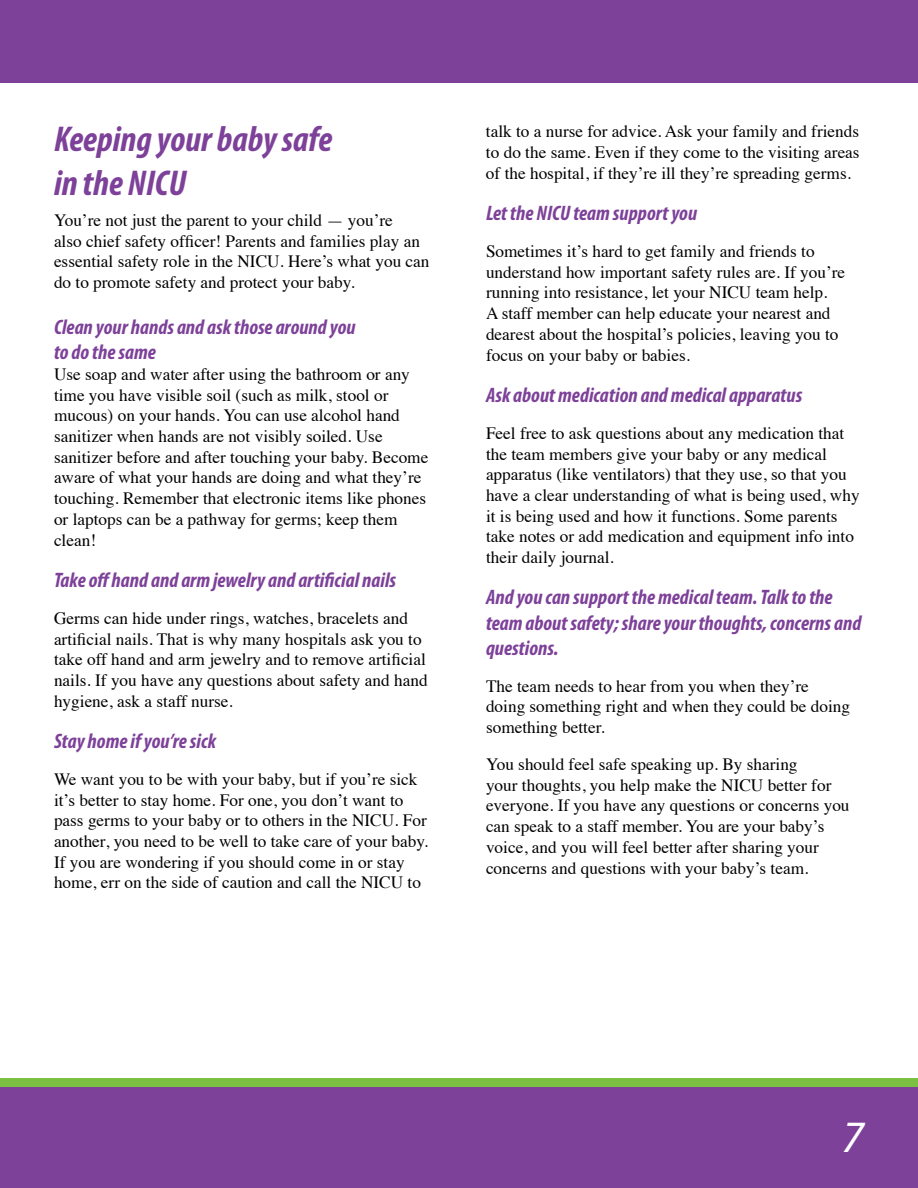
<style>
.page{position:relative;width:918px;height:1188px;background:#fff}
.page>*{position:absolute;margin:0;border:0;box-sizing:border-box;transform-origin:0 0}
.t1{font:italic 45px "Myriad Pro";color:#fff}
.t2{font:italic 700 condensed 36px/43.2px "Myriad Pro";color:#7d4199}
.t3{font:italic 700 condensed 21px/25.2px "Myriad Pro";color:#7d4199}
.t4{font:17.25px/20.7px "Times";color:#000}
</style>
<div class="page">
<div style="left:0;top:0;width:918px;height:82px;background:#7d4199"></div>
<div style="left:0;top:1082px;width:918px;height:106px;background:#7d4199"></div>
<div style="left:0;top:1078px;width:918px;height:8px;background:#7ac143"></div>
<h2 class="t2" style="left:54px;top:117px;width:280px">Keeping your baby safe in the NICU</h2>
<p class="t4" style="left:54px;top:208px;width:377px">You’re not just the parent to your child — you’re<br>also chief safety officer! Parents and families play an essential safety role in the NICU. Here’s what you can do to promote safety and protect your baby.</p>
<p class="t3" style="left:54px;top:314px;width:303px">Clean your hands and ask those around you to do the same</p>
<p class="t4" style="left:54px;top:362px;width:376px">Use soap and water after using the bathroom or any time you have visible soil (such as milk, stool or mucous) on your hands. You can use alcohol hand sanitizer when hands are not visibly soiled. Use sanitizer before and after touching your baby. Become aware of what your hands are doing and what they’re touching. Remember that electronic items like phones or laptops can be a pathway for germs; keep them clean!</p>
<p class="t3" style="left:54px;top:567px;width:344px">Take off hand and arm jewelry and artificial nails</p>
<p class="t4" style="left:54px;top:606px;width:375px">Germs can hide under rings, watches, bracelets and artificial nails. That is why many hospitals ask you to take off hand and arm jewelry and to remove artificial nails. If you have any questions about safety and hand hygiene, ask a staff nurse.</p>
<p class="t3" style="left:54px;top:728px;width:163px">Stay home if you’re sick</p>
<p class="t4" style="left:54px;top:767px;width:376px">We want you to be with your baby, but if you’re sick it’s better to stay home. For one, you don’t want to pass germs to your baby or to others in the NICU. For another, you need to be well to take care of your baby.<br>If you are wondering if you should come in or stay home, err on the side of caution and call the NICU to</p>
<p class="t4" style="left:486px;top:120px;width:375px;text-align:justify">talk to a nurse for advice. Ask your family and friends to do the same. Even if they come to the visiting areas of the hospital, if they’re ill they’re spreading germs.</p>
<p class="t3" style="left:486px;top:200px;width:213px">Let the NICU team support you</p>
<p class="t4" style="left:486px;top:239px;width:361px">Sometimes it’s hard to get family and friends to understand how important safety rules are. If you’re running into resistance, let your NICU team help.<br>A staff member can help educate your nearest and dearest about the hospital’s policies, leaving you to focus on your baby or babies.</p>
<p class="t3" style="left:486px;top:382px;width:318px">Ask about medication and medical apparatus</p>
<p class="t4" style="left:486px;top:421px;width:375px">Feel free to ask questions about any medication that the team members give your baby or any medical apparatus (like ventilators) that they use, so that you have a clear understanding of what is being used, why it is being used and how it functions. Some parents take notes or add medication and equipment info into their daily journal.</p>
<p class="t3" style="left:486px;top:584px;width:377px">And you can support the medical team. Talk to the team about safety; share your thoughts, concerns and questions.</p>
<p class="t4" style="left:486px;top:674px;width:366px">The team needs to hear from you when they’re doing something right and when they could be doing something better.</p>
<p class="t4" style="left:486px;top:752px;width:365px">You should feel safe speaking up. By sharing<br>your thoughts, you help make the NICU better for everyone. If you have any questions or concerns you can speak to a staff member. You are your baby’s voice, and you will feel better after sharing your concerns and questions with your baby’s team.</p>
<h1 class="t1" style="left:842px;top:1109px;width:24px">7</h1>
</div>
